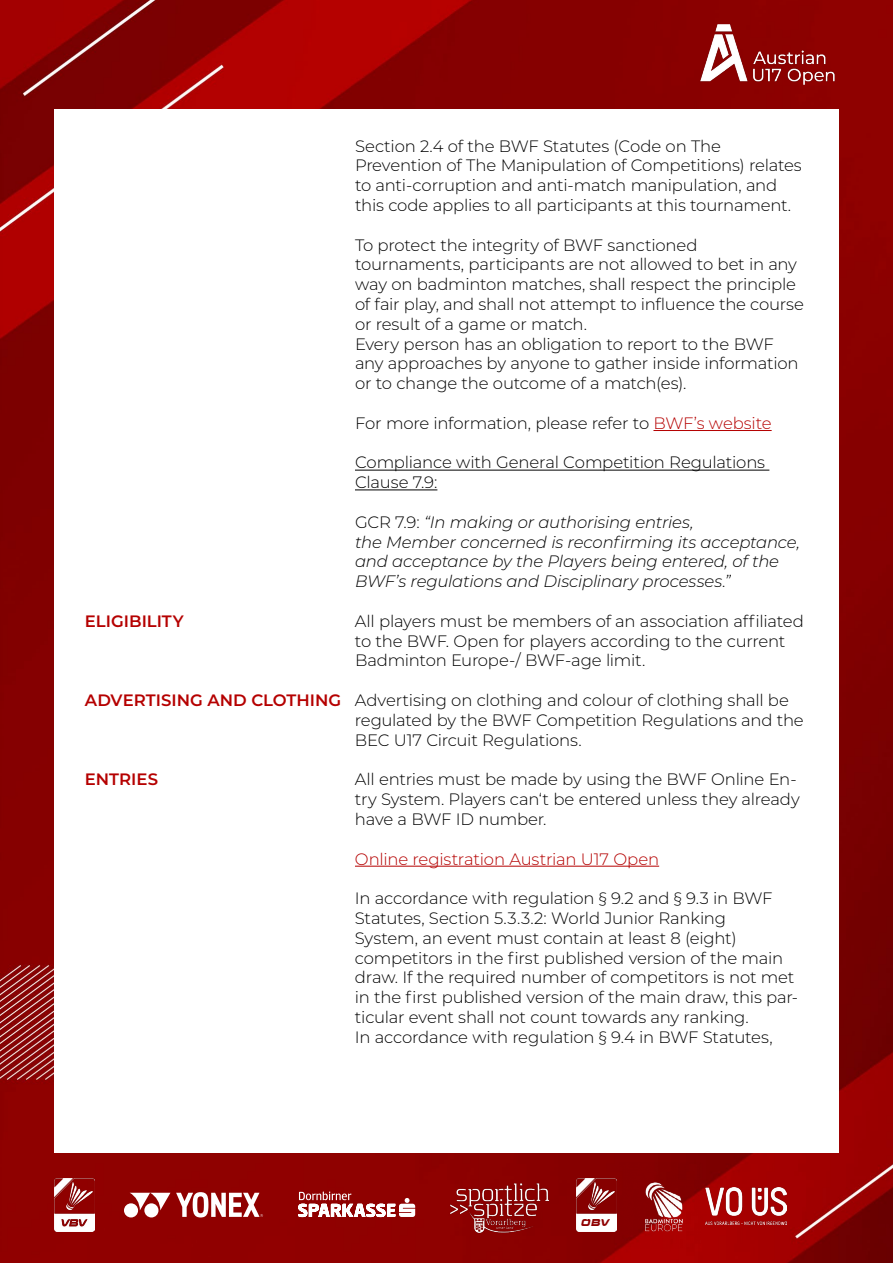
<style>
.page{position:relative;width:893px;height:1263px;background:#fff}
.page>*{position:absolute;margin:0;border:0;box-sizing:border-box;transform-origin:0 0}
.t1{font:300 16.5px/19.8px "Montserrat";letter-spacing:-.015em;color:#000}
.t2{font:italic 300 16.5px/19.8px "Montserrat";letter-spacing:-.015em;color:#000}
.t3{font:300 16.5px "Montserrat";letter-spacing:-.015em;color:#b50000}
.t4{font:600 16.5px "Montserrat";color:#b50000}
.t5{font:italic 14.85px "Aura";color:#8e0000}
.s1{color:#b50000}
.s2{font-style:normal}
.s3{font-weight:600;color:#b50000}
</style>
<div class="page">
<img style="left:0;top:0;width:893px;height:1263px">
<div style="left:54px;top:110px;width:785px;height:1043px;background:#fff"></div>
<img style="left:686px;top:14px;width:164px;height:78px">
<hr style="left:653px;top:430px;width:119px;height:1px;background:#b50000">
<hr style="left:355px;top:470px;width:414px;height:1px;background:#000">
<hr style="left:355px;top:489px;width:82px;height:1px;background:#000">
<hr style="left:355px;top:866px;width:304px;height:1px;background:#b50000">
<img style="left:54px;top:1178px;width:41px;height:53px">
<div style="left:144px;top:1203px;width:14px;height:14px;background:#fff;border-radius:50%"></div>
<svg style="left:130px;top:1193px;width:40px;height:17px"></svg>
<div style="left:124px;top:1203px;width:14px;height:14px;background:#fff;border-radius:50%"></div>
<svg style="left:176px;top:1192px;width:87px;height:25px"></svg>
<svg style="left:298px;top:1191px;width:117px;height:26px"></svg>
<img style="left:447px;top:1178px;width:111px;height:60px">
<img style="left:576px;top:1179px;width:41px;height:52px">
<div style="left:579px;top:1216px;width:34px;height:13px;background:#fff"></div>
<img style="left:620px;top:1162px;width:80px;height:86px">
<img style="left:706px;top:1187px;width:80px;height:37px">
<p class="t1" style="left:355px;top:135px;width:448px">Section 2.4 of the BWF Statutes (Code on The Prevention of The Manipulation of Competitions) relates to anti-corruption and anti-match manipulation, and this code applies to all participants at this tournament.</p>
<p class="t1" style="left:355px;top:234px;width:450px">To protect the integrity of BWF sanctioned tournaments, participants are not allowed to bet in any way on badminton matches, shall respect the principle of fair play, and shall not attempt to influence the course or result of a game or match.<br>Every person has an obligation to report to the BWF any approaches by anyone to gather inside information or to change the outcome of a match(es).</p>
<p class="t1" style="left:355px;top:413px;width:418px">For more information, please refer to <span class="s1">BWF’s website</span></p>
<p class="t1" style="left:355px;top:452px;width:412px">Compliance with General Competition Regulations<br>Clause 7.9:</p>
<p class="t2" style="left:355px;top:512px;width:447px"><span class="s2">GCR 7.9:</span> “In making or authorising entries,<br>the Member concerned is reconfirming its acceptance, and acceptance by the Players being entered, of the BWF’s regulations and Disciplinary processes.”</p>
<p class="t4" style="left:85px;top:609px;width:100px">ELIGIBILITY</p>
<p class="t1" style="left:355px;top:611px;width:450px">All players must be members of an association affiliated to the BWF. Open for players according to the current<br>Badminton Europe-/ BWF-age limit.</p>
<p class="t1" style="left:355px;top:690px;width:450px;text-indent:-270px"><span class="s3">ADVERTISING AND CLOTHING</span> Advertising on clothing and colour of clothing shall be regulated by the BWF Competition Regulations and the<br>BEC U17 Circuit Regulations.</p>
<p class="t4" style="left:85px;top:768px;width:75px">ENTRIES</p>
<p class="t1" style="left:355px;top:769px;width:446px">All entries must be made by using the BWF Online En&shy;try System. Players can‘t be entered unless they already have a BWF ID number.</p>
<p class="t3" style="left:355px;top:847px;width:306px">Online registration Austrian U17 Open</p>
<p class="t1" style="left:355px;top:888px;width:445px">In accordance with regulation § 9.2 and § 9.3 in BWF Statutes, Section 5.3.3.2: World Junior Ranking<br>System, an event must contain at least 8 (eight) competitors in the first published version of the main draw. If the required number of competitors is not met in the first published version of the main draw, this par&shy;ticular event shall not count towards any ranking.<br>In accordance with regulation § 9.4 in BWF Statutes,</p>
<p class="t5" style="left:581px;top:1215px;width:30px">OBV</p>
</div>
